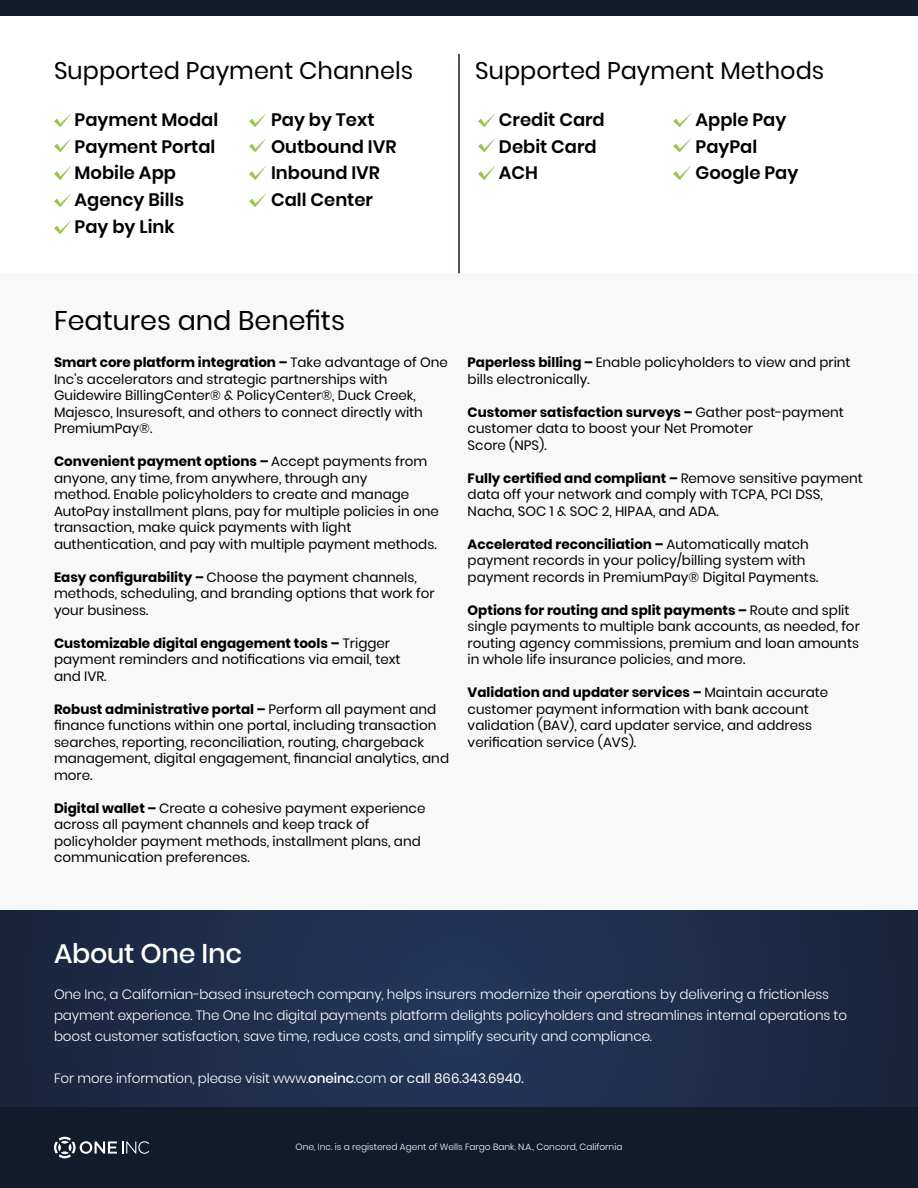
<style>
.page{position:relative;width:918px;height:1188px;background:#fff}
.page>*{position:absolute;margin:0;border:0;box-sizing:border-box;transform-origin:0 0}
.t1{font:27px "Poppins";color:#000}
.t2{font:500 27px "Poppins";letter-spacing:-.01em;color:#fff}
.t3{font:24px "Poppins";color:#000}
.t4{font:600 18px/26.7px "Poppins";color:#000}
.t5{font:13.5px/16.5px "Poppins";color:#000}
.t6{font:300 13.5px/21px "Poppins";letter-spacing:-.01em;color:#fff}
.t7{font:300 9px "Poppins";color:#fff}
.s1{font-weight:700}
.s2{font-weight:500}
.s3{font-weight:400}
</style>
<div class="page">
<div style="left:0;top:1107px;width:918px;height:81px;background:#121b2c"></div>
<svg style="left:54px;top:1137px;width:95px;height:21px"></svg>
<div style="left:0;top:0;width:918px;height:16px;background:#121b2c"></div>
<div style="left:0;top:273px;width:918px;height:637px;background:#f8f8f9"></div>
<hr style="left:458px;top:54px;width:2px;height:219px;background:#121b2c">
<img style="left:249px;top:113px;width:17px;height:14px">
<img style="left:674px;top:114px;width:16px;height:13px">
<img style="left:54px;top:114px;width:16px;height:13px">
<img style="left:478px;top:113px;width:17px;height:14px">
<img style="left:249px;top:138px;width:17px;height:14px">
<img style="left:674px;top:139px;width:16px;height:13px">
<img style="left:54px;top:139px;width:16px;height:13px">
<img style="left:478px;top:138px;width:17px;height:14px">
<img style="left:249px;top:165px;width:17px;height:14px">
<img style="left:674px;top:166px;width:16px;height:13px">
<img style="left:54px;top:166px;width:16px;height:13px">
<img style="left:478px;top:165px;width:17px;height:14px">
<img style="left:249px;top:193px;width:17px;height:14px">
<img style="left:54px;top:194px;width:16px;height:13px">
<img style="left:54px;top:221px;width:16px;height:13px">
<svg style="left:0;top:911px;width:918px;height:196px;background:#1d2d4a"></svg>
<h2 class="t3" style="left:54px;top:57px;width:361px">Supported Payment Channels</h2>
<h2 class="t3" style="left:475px;top:57px;width:351px">Supported Payment Methods</h2>
<h3 class="t4" style="left:75px;top:106px;width:145px">Payment Modal<br>Payment Portal<br>Mobile App<br>Agency Bills<br>Pay by Link</h3>
<h3 class="t4" style="left:499px;top:106px;width:107px">Credit Card<br>Debit Card<br>ACH</h3>
<h3 class="t4" style="left:271px;top:106px;width:127px">Pay by Text<br>Outbound IVR<br>Inbound IVR<br>Call Center</h3>
<h3 class="t4" style="left:696px;top:106px;width:104px">Apple Pay<br>PayPal<br>Google Pay</h3>
<h1 class="t1" style="left:54px;top:305px;width:293px">Features and Benefits</h1>
<p class="t5" style="left:54px;top:354px;width:396px"><span class="s1">Smart core platform integration –</span> Take advantage of One Inc’s accelerators and strategic partnerships with Guidewire BillingCenter® &amp; PolicyCenter®, Duck Creek, Majesco, Insuresoft, and others to connect directly with PremiumPay®.</p>
<p class="t5" style="left:54px;top:453px;width:386px"><span class="s1">Convenient payment options –</span> Accept payments from anyone, any time, from anywhere, through any<br>method. Enable policyholders to create and manage AutoPay installment plans, pay for multiple policies in one transaction, make quick payments with light authentication, and pay with multiple payment methods.</p>
<p class="t5" style="left:54px;top:569px;width:382px"><span class="s1">Easy configurability –</span> Choose the payment channels, methods, scheduling, and branding options that work for your business.</p>
<p class="t5" style="left:54px;top:635px;width:348px"><span class="s1">Customizable digital engagement tools –</span> Trigger payment reminders and notifications via email, text and IVR.</p>
<p class="t5" style="left:54px;top:701px;width:397px"><span class="s1">Robust administrative portal –</span> Perform all payment and finance functions within one portal, including transaction searches, reporting, reconciliation, routing, chargeback management, digital engagement, financial analytics, and more.</p>
<p class="t5" style="left:54px;top:800px;width:373px"><span class="s1">Digital wallet –</span> Create a cohesive payment experience across all payment channels and keep track of policyholder payment methods, installment plans, and communication preferences.</p>
<p class="t5" style="left:468px;top:354px;width:385px"><span class="s1">Paperless billing –</span> Enable policyholders to view and print bills electronically.</p>
<p class="t5" style="left:468px;top:404px;width:378px"><span class="s1">Customer satisfaction surveys –</span> Gather post-payment customer data to boost your Net Promoter<br>Score (NPS).</p>
<p class="t5" style="left:468px;top:470px;width:397px"><span class="s1">Fully certified and compliant –</span> Remove sensitive payment data off your network and comply with TCPA, PCI DSS,<br>Nacha, SOC 1 &amp; SOC 2, HIPAA, and ADA.</p>
<p class="t5" style="left:468px;top:536px;width:352px"><span class="s1">Accelerated reconciliation –</span> Automatically match payment records in your policy/billing system with payment records in PremiumPay® Digital Payments.</p>
<p class="t5" style="left:468px;top:602px;width:394px"><span class="s1">Options for routing and split payments –</span> Route and split single payments to multiple bank accounts, as needed, for routing agency commissions, premium and loan amounts in whole life insurance policies, and more.</p>
<p class="t5" style="left:468px;top:684px;width:362px"><span class="s1">Validation and updater services –</span> Maintain accurate customer payment information with bank account validation (BAV), card updater service, and address verification service (AVS).</p>
<h1 class="t2" style="left:54px;top:937px;width:190px">About One Inc</h1>
<p class="t6" style="left:54px;top:983px;width:795px">One Inc, a Californian-based insuretech company, helps insurers modernize their operations by delivering a frictionless payment experience. The One Inc digital payments platform delights policyholders and streamlines internal operations to boost customer satisfaction, save time, reduce costs, and simplify security and compliance.</p>
<p class="t6" style="left:54px;top:1067px;width:471px">For more information, please visit www.<span class="s2">oneinc</span>.com <span class="s3">or call 866.343.6940.</span></p>
<p class="t7" style="left:296px;top:1142px;width:328px">One, Inc. is a registered Agent of Wells Fargo Bank, N.A., Concord, California</p>
</div>
